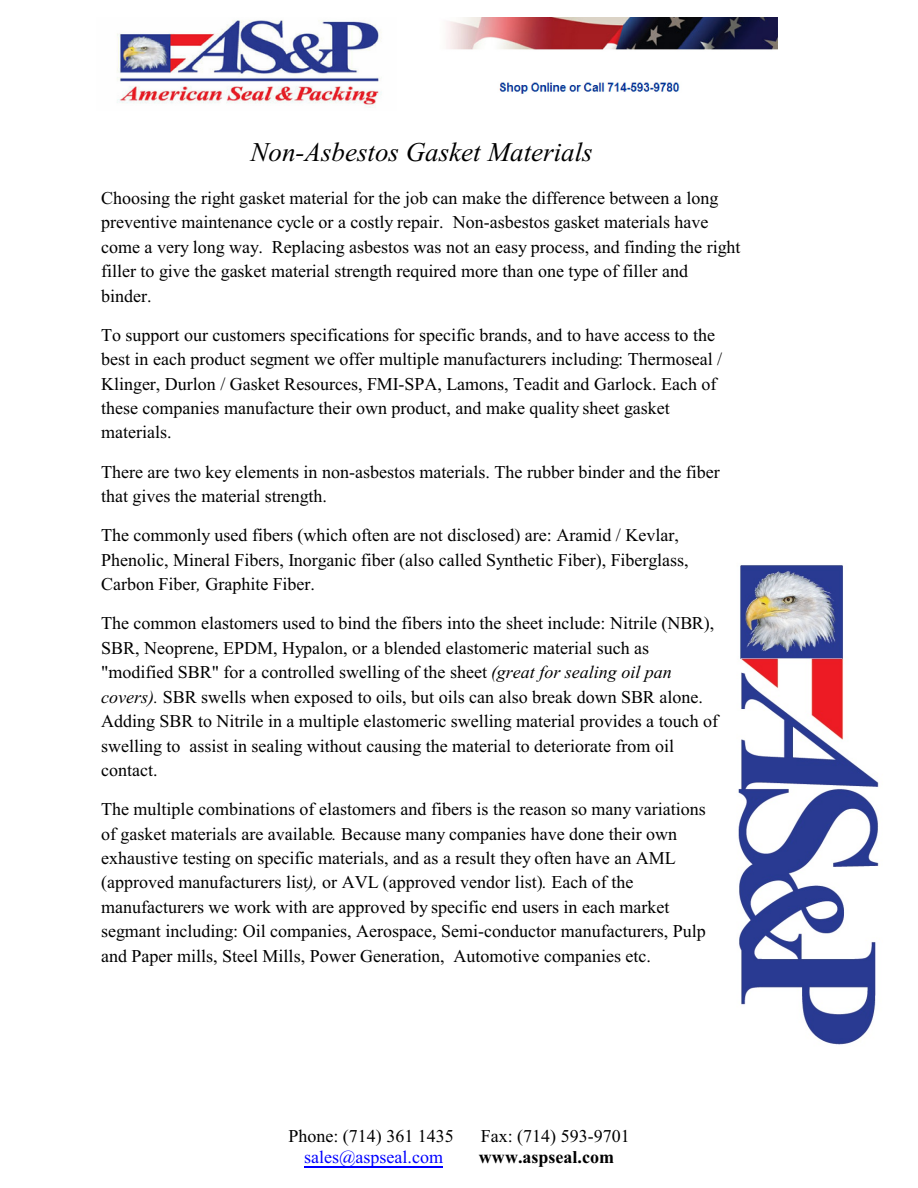
<style>
.page{position:relative;width:918px;height:1188px;background:#fff}
.page>*{position:absolute;margin:0;border:0;box-sizing:border-box;transform-origin:0 0}
.t1{font:italic 27px "Times New Roman";color:#000}
.t2{font:18px/24.5px "Times New Roman";color:#000}
.t3{font:18px "Times New Roman";color:#00f}
.t4{font:700 18px "Times New Roman";color:#000}
.s1{font-style:italic}
</style>
<div class="page">
<img style="left:117px;top:18px;width:660px;height:89px">
<img style="left:738px;top:565px;width:141px;height:480px">
<hr style="left:304px;top:1166px;width:139px;height:1px;background:#00f">
<h1 class="t1" style="left:251px;top:142px;width:344px">Non-Asbestos Gasket Materials</h1>
<p class="t2" style="left:101px;top:187px;width:641px">Choosing the right gasket material for the job can make the difference between a long preventive maintenance cycle or a costly repair. Non-asbestos gasket materials have come a very long way. Replacing asbestos was not an easy process, and finding the right filler to give the gasket material strength required more than one type of filler and binder.</p>
<p class="t2" style="left:101px;top:324px;width:623px">To support our customers specifications for specific brands, and to have access to the best in each product segment we offer multiple manufacturers including: Thermoseal / Klinger, Durlon / Gasket Resources, FMI-SPA, Lamons, Teadit and Garlock. Each of these companies manufacture their own product, and make quality sheet gasket materials.</p>
<p class="t2" style="left:101px;top:461px;width:620px">There are two key elements in non-asbestos materials. The rubber binder and the fiber that gives the material strength.</p>
<p class="t2" style="left:101px;top:525px;width:589px">The commonly used fibers (which often are not disclosed) are: Aramid / Kevlar,<br>Phenolic, Mineral Fibers, Inorganic fiber (also called Synthetic Fiber), Fiberglass,<br>Carbon Fiber<span class="s1">,</span> Graphite Fiber.</p>
<p class="t2" style="left:101px;top:613px;width:619px">The common elastomers used to bind the fibers into the sheet include: Nitrile (NBR), SBR, Neoprene, EPDM, Hypalon, or a blended elastomeric material such as "modified SBR" for a controlled swelling of the sheet <span class="s1">(great for sealing oil pan covers).</span> SBR swells when exposed to oils, but oils can also break down SBR alone.<br>Adding SBR to Nitrile in a multiple elastomeric swelling material provides a touch of swelling to assist in sealing without causing the material to deteriorate from oil contact.</p>
<p class="t2" style="left:101px;top:799px;width:606px">The multiple combinations of elastomers and fibers is the reason so many variations of gasket materials are available<span class="s1">.</span> Because many companies have done their own exhaustive testing on specific materials, and as a result they often have an AML (approved manufacturers list<span class="s1">),</span> or AVL (approved vendor list)<span class="s1">.</span> Each of the manufacturers we work with are approved by specific end users in each market segmant including: Oil companies, Aerospace, Semi-conductor manufacturers, Pulp and Paper mills, Steel Mills, Power Generation, Automotive companies etc.</p>
<p class="t2" style="left:288px;top:1125px;width:167px">Phone: (714) 361 1435</p>
<p class="t2" style="left:481px;top:1125px;width:150px">Fax: (714) 593-9701</p>
<p class="t3" style="left:304px;top:1151px;width:141px">sales@aspseal.com</p>
<p class="t4" style="left:479px;top:1151px;width:137px">www.aspseal.com</p>
</div>
